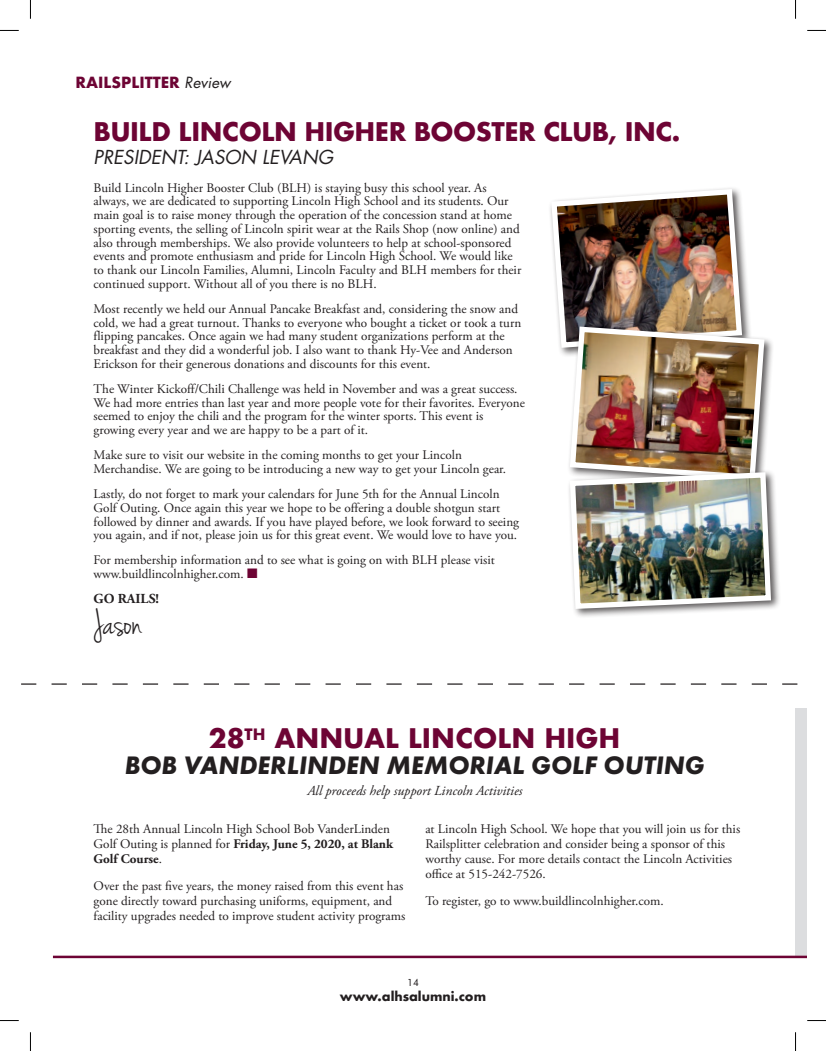
<style>
.page{position:relative;width:826px;height:1051px;background:#fff}
.page>*{position:absolute;margin:0;border:0;box-sizing:border-box;transform-origin:0 0}
.t1{font:37.5px "Jenna Sue";color:#231f20}
.t2{font:26.25px "Futura TOT Bold Obli";color:#231f20}
.t3{font:700 26.25px "Futura";color:#6d0434}
.t4{font:700 25px "Futura";letter-spacing:-.02em;color:#6d0434}
.t5{font:italic 18.75px "Futura Std";color:#231f20}
.t6{font:700 15px "Futura";color:#6d0434}
.t7{font:italic 13.75px "Adobe Garamond Pro";color:#231f20}
.t8{font:700 13.75px "Adobe Garamond Pro";color:#231f20}
.t9{font:13.12px/13.8px "Adobe Garamond Pro";color:#231f20}
.t10{font:700 12.5px "Futura";color:#231f20}
.t11{font:10px "Futura BT";color:#231f20}
.s1{font-family:"Futura Std";font-weight:400;font-style:italic;color:#231f20}
.s2{color:#6d0434}
.s3{font-weight:700}
</style>
<div class="page">
<svg style="left:21px;top:683px;width:776px;height:2px"></svg>
<div style="left:567px;top:469px;width:214px;height:150px;background:#231f20;opacity:.75"></div>
<img style="left:550px;top:188px;width:224px;height:424px">
<div style="left:795px;top:708px;width:12px;height:249px;background:#dcdddf"></div>
<hr style="left:53px;top:956px;width:754px;height:2px;background:#6d0434">
<svg style="left:0;top:30px;width:19px;height:1px"></svg>
<svg style="left:807px;top:30px;width:19px;height:1px"></svg>
<svg style="left:0;top:1020px;width:19px;height:1px"></svg>
<svg style="left:807px;top:1020px;width:19px;height:1px"></svg>
<svg style="left:30px;top:0;width:1px;height:19px"></svg>
<svg style="left:30px;top:1032px;width:1px;height:19px"></svg>
<svg style="left:795px;top:0;width:1px;height:19px"></svg>
<svg style="left:795px;top:1032px;width:1px;height:19px"></svg>
<p class="t6" style="left:75px;top:71px;width:157px">RAILSPLITTER <span class="s1">Review</span></p>
<h3 class="t4" style="left:94px;top:114px;width:588px">BUILD LINCOLN HIGHER BOOSTER CLUB, INC.</h3>
<h3 class="t5" style="left:94px;top:145px;width:241px">PRESIDENT: JASON LEVANG</h3>
<p class="t9" style="left:94px;top:181px;width:429px">Build Lincoln Higher Booster Club (BLH) is staying busy this school year. As always, we are dedicated to supporting Lincoln High School and its students. Our main goal is to raise money through the operation of the concession stand at home sporting events, the selling of Lincoln spirit wear at the Rails Shop (now online) and also through memberships. We also provide volunteers to help at school-sponsored events and promote enthusiasm and pride for Lincoln High School. We would like to thank our Lincoln Families, Alumni, Lincoln Faculty and BLH members for their continued support. Without all of you there is no BLH.</p>
<p class="t9" style="left:94px;top:302px;width:429px">Most recently we held our Annual Pancake Breakfast and, considering the snow and cold, we had a great turnout. Thanks to everyone who bought a ticket or took a turn flipping pancakes. Once again we had many student organizations perform at the breakfast and they did a wonderful job. I also want to thank Hy-Vee and Anderson Erickson for their generous donations and discounts for this event.</p>
<p class="t9" style="left:94px;top:382px;width:433px">The Winter Kickoff/Chili Challenge was held in November and was a great success.<br>We had more entries than last year and more people vote for their favorites. Everyone seemed to enjoy the chili and the program for the winter sports. This event is growing every year and we are happy to be a part of it.</p>
<p class="t9" style="left:94px;top:449px;width:414px">Make sure to visit our website in the coming months to get your Lincoln<br>Merchandise. We are going to be introducing a new way to get your Lincoln gear.</p>
<p class="t9" style="left:94px;top:487px;width:427px">Lastly, do not forget to mark your calendars for June 5th for the Annual Lincoln Golf Outing. Once again this year we hope to be offering a double shotgun start followed by dinner and awards. If you have played before, we look forward to seeing you again, and if not, please join us for this great event. We would love to have you.</p>
<p class="t9" style="left:94px;top:554px;width:403px">For membership information and to see what is going on with BLH please visit www.buildlincolnhigher.com. <span class="s2">■</span></p>
<p class="t8" style="left:94px;top:591px;width:67px">GO RAILS!</p>
<h1 class="t1" style="left:94px;top:601px;width:50px">Jason</h1>
<h2 class="t3" style="left:209px;top:720px;width:413px">28<sup>TH</sup> ANNUAL LINCOLN HIGH</h2>
<h2 class="t2" style="left:125px;top:749px;width:581px">BOB VANDERLINDEN MEMORIAL GOLF OUTING</h2>
<p class="t7" style="left:307px;top:782px;width:217px">All proceeds help support Lincoln Activities</p>
<p class="t9" style="left:94px;top:822px;width:301px;line-height:15px">The 28th Annual Lincoln High School Bob VanderLinden<br>Golf Outing is planned for <span class="s3">Friday, June 5, 2020, at Blank<br>Golf Course</span>.</p>
<p class="t9" style="left:94px;top:878px;width:313px;line-height:15px">Over the past five years, the money raised from this event has gone directly toward purchasing uniforms, equipment, and facility upgrades needed to improve student activity programs</p>
<p class="t9" style="left:425px;top:822px;width:316px;line-height:15px">at Lincoln High School. We hope that you will join us for this Railsplitter celebration and consider being a sponsor of this worthy cause. For more details contact the Lincoln Activities office at 515-242-7526.</p>
<p class="t9" style="left:425px;top:894px;width:240px">To register, go to www.buildlincolnhigher.com.</p>
<p class="t11" style="left:407px;top:977px;width:13px">14</p>
<p class="t10" style="left:340px;top:987px;width:148px">www.alhsalumni.com</p>
</div>
